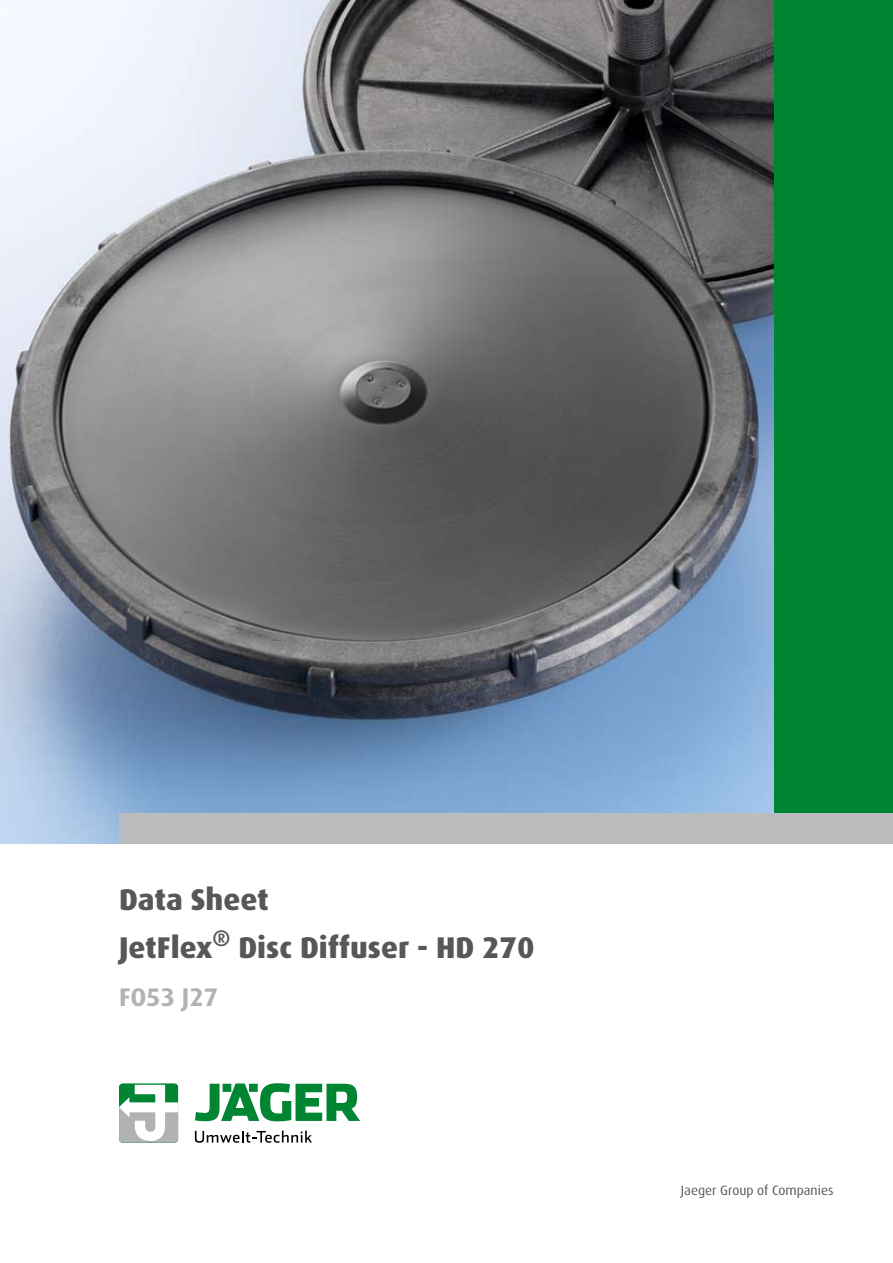
<style>
.page{position:relative;width:893px;height:1263px;background:#fff}
.page>*{position:absolute;margin:0;border:0;box-sizing:border-box;transform-origin:0 0}
.t1{font:800 30px/48px "Dax Pro";color:#565757}
.t2{font:700 25.5px "Dax Pro";color:#b1b2b4}
.t3{font:13.5px "Dax Pro";color:#565757}
</style>
<div class="page">
<img style="left:0;top:0;width:774px;height:843px">
<div style="left:774px;top:0;width:119px;height:842px;background:#008533"></div>
<div style="left:119px;top:813px;width:774px;height:30px;background:#bbbcbe"></div>
<svg style="left:119px;top:1085px;width:59px;height:57px"></svg>
<svg style="left:195px;top:1083px;width:165px;height:38px"></svg>
<svg style="left:195px;top:1130px;width:117px;height:13px"></svg>
<p class="t1" style="left:119px;top:874px;width:417px">Data Sheet<br>JetFlex<sup>®</sup> Disc Diffuser - HD 270</p>
<p class="t2" style="left:119px;top:981px;width:101px">FO53 J27</p>
<p class="t3" style="left:681px;top:1182px;width:154px">Jaeger Group of Companies</p>
</div>
